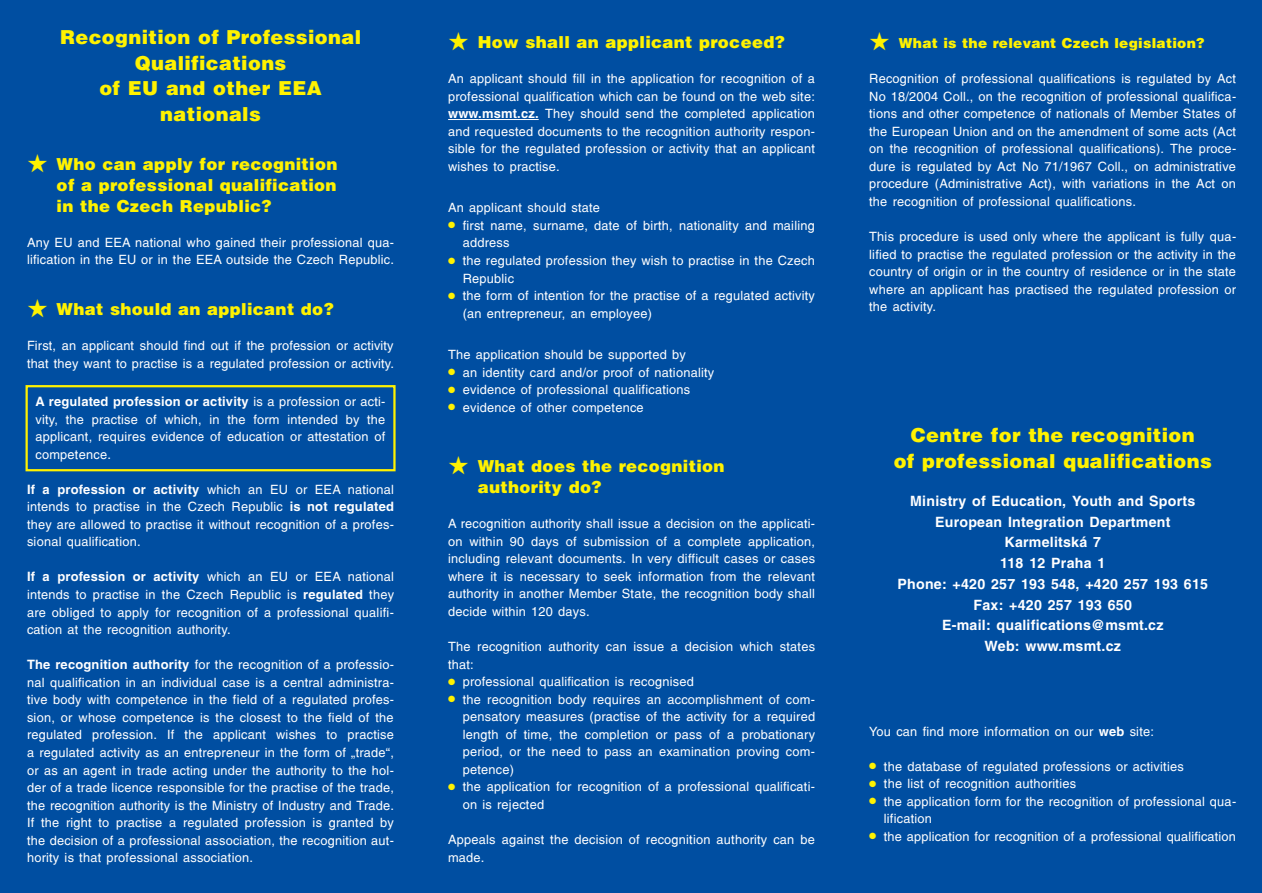
<style>
.page{position:relative;width:1262px;height:893px;background:#fff}
.page>*{position:absolute;margin:0;border:0;box-sizing:border-box;transform-origin:0 0}
.t1{font:21px/25.5px "Switzerland Black CE";letter-spacing:.02em;color:#fff200;text-align:center}
.t2{font:18px/20.7px "Switzerland Black CE";letter-spacing:.02em;color:#fff200;text-align:justify}
.t3{font:700 16.5px/20.7px "Switzerland CE";letter-spacing:.015em;color:#fff;text-align:center}
.t4{font:15px/17.5px "Switzerland CE";letter-spacing:.015em;color:#fff}
.t5{font:15px "Switzerland Black CE";letter-spacing:.02em;color:#fff200}
.s1{font-weight:700}
.s2{color:#fff200}
</style>
<div class="page">
<div style="left:0;top:0;width:1261px;height:892px;background:#004ea1"></div>
<hr style="left:448px;top:119px;width:30px;height:1px;background:#fff">
<hr style="left:478px;top:119px;width:61px;height:1px;background:#fff">
<div style="left:26px;top:385px;width:369px;height:86px;border:2px solid #fff200"></div>
<h1 class="t1" style="left:60px;top:25px;width:302px">Recognition of Professional<br>Qualifications<br>of EU and other EEA nationals</h1>
<p class="t2" style="left:57px;top:154px;width:282px;text-indent:-30px">★ Who can apply for recognition of a professional qualification in the Czech Republic?</p>
<p class="t4" style="left:27px;top:233px;width:368px">Any EU and EEA national who gained their professional qua&shy;lification in the EU or in the EEA outside the Czech Republic.</p>
<p class="t2" style="left:27px;top:299px;width:308px">★ What should an applicant do?</p>
<p class="t4" style="left:27px;top:336px;width:368px">First, an applicant should find out if the profession or activity that they want to practise is a regulated profession or activity.</p>
<p class="t4" style="left:36px;top:392px;width:351px;text-align:justify"><span class="s1">A regulated profession or activity</span> is a profession or acti&shy;vity, the practise of which, in the form intended by the applicant, requires evidence of education or attestation of competence.</p>
<p class="t4" style="left:27px;top:479px;width:368px;text-align:justify"><span class="s1">If a profession or activity</span> which an EU or EEA national intends to practise in the Czech Republic <span class="s1">is not regulated </span>they are allowed to practise it without recognition of a profes&shy;sional qualification.</p>
<p class="t4" style="left:27px;top:567px;width:368px;text-align:justify"><span class="s1">If a profession or activity</span> which an EU or EEA national intends to practise in the Czech Republic is <span class="s1">regulated</span> they are obliged to apply for recognition of a professional qualifi&shy;cation at the recognition authority.</p>
<p class="t4" style="left:27px;top:655px;width:368px;text-align:justify"><span class="s1">The recognition authority</span> for the recognition of a professio&shy;nal qualification in an individual case is a central administra&shy;tive body with competence in the field of a regulated profes&shy;sion, or whose competence is the closest to the field of the regulated profession. If the applicant wishes to practise a regulated activity as an entrepreneur in the form of „trade“, or as an agent in trade acting under the authority to the hol&shy;der of a trade licence responsible for the practise of the trade, the recognition authority is the Ministry of Industry and Trade.<br>If the right to practise a regulated profession is granted by the decision of a professional association, the recognition aut&shy;hority is that professional association.</p>
<p class="t2" style="left:448px;top:32px;width:338px">★ How shall an applicant proceed?</p>
<p class="t4" style="left:448px;top:69px;width:368px;text-align:justify">An applicant should fill in the application for recognition of a professional qualification which can be found on the web site: <span class="s1">www.msmt.cz.</span> They should send the completed application and requested documents to the recognition authority respon&shy;sible for the regulated profession or activity that an applicant wishes to practise.</p>
<p class="t4" style="left:448px;top:198px;width:153px">An applicant should state</p>
<p class="t4" style="left:463px;top:216px;width:354px;text-indent:-15px"><span class="s2">●</span> first name, surname, date of birth, nationality and mailing address</p>
<p class="t4" style="left:463px;top:251px;width:353px;text-indent:-15px"><span class="s2">●</span> the regulated profession they wish to practise in the Czech<br>Republic</p>
<p class="t4" style="left:463px;top:286px;width:354px;text-indent:-15px"><span class="s2">●</span> the form of intention for the practise of a regulated activity (an entrepreneur, an employee)</p>
<p class="t4" style="left:448px;top:345px;width:239px">The application should be supported by</p>
<p class="t4" style="left:448px;top:363px;width:268px"><span class="s2">●</span> an identity card and/or proof of nationality</p>
<p class="t4" style="left:448px;top:380px;width:243px"><span class="s2">●</span> evidence of professional qualifications</p>
<p class="t4" style="left:448px;top:398px;width:197px"><span class="s2">●</span> evidence of other competence</p>
<p class="t2" style="left:478px;top:456px;width:248px;text-indent:-30px">★ What does the recognition authority do?</p>
<p class="t4" style="left:448px;top:514px;width:368px;text-align:justify">A recognition authority shall issue a decision on the applicati&shy;on within 90 days of submission of a complete application, including relevant documents. In very difficult cases or cases where it is necessary to seek information from the relevant authority in another Member State, the recognition body shall decide within 120 days.</p>
<p class="t4" style="left:448px;top:637px;width:368px">The recognition authority can issue a decision which states that:</p>
<p class="t4" style="left:448px;top:672px;width:247px"><span class="s2">●</span> professional qualification is recognised</p>
<p class="t4" style="left:463px;top:689px;width:354px;text-align:justify;text-indent:-15px"><span class="s2">●</span> the recognition body requires an accomplishment of com&shy;pensatory measures (practise of the activity for a required length of time, the completion or pass of a probationary period, or the need to pass an examination proving com&shy;petence)</p>
<p class="t4" style="left:463px;top:777px;width:354px;text-indent:-15px"><span class="s2">●</span> the application for recognition of a professional qualificati&shy;on is rejected</p>
<p class="t4" style="left:448px;top:830px;width:368px">Appeals against the decision of recognition authority can be made.</p>
<p class="t5" style="left:869px;top:37px;width:337px">★ What is the relevant Czech legislation?</p>
<p class="t4" style="left:869px;top:69px;width:368px;text-align:justify">Recognition of professional qualifications is regulated by Act No 18/2004 Coll., on the recognition of professional qualifica&shy;tions and other competence of nationals of Member States of the European Union and on the amendment of some acts (Act on the recognition of professional qualifications). The proce&shy;dure is regulated by Act No 71/1967 Coll., on administrative procedure (Administrative Act), with variations in the Act on the recognition of professional qualifications.</p>
<p class="t4" style="left:869px;top:227px;width:368px;text-align:justify">This procedure is used only where the applicant is fully qua&shy;lified to practise the regulated profession or the activity in the country of origin or in the country of residence or in the state where an applicant has practised the regulated profession or the activity.</p>
<h1 class="t1" style="left:893px;top:423px;width:320px">Centre for the recognition<br>of professional qualifications</h1>
<p class="t3" style="left:897px;top:490px;width:312px">Ministry of Education, Youth and Sports<br>European Integration Department<br>Karmelitská 7<br>118 12 Praha 1<br>Phone: +420 257 193 548, +420 257 193 615<br>Fax: +420 257 193 650<br>E-mail: qualifications@msmt.cz<br>Web: www.msmt.cz</p>
<p class="t4" style="left:869px;top:721px;width:286px">You can find more information on our <span class="s1">web</span> site:</p>
<p class="t4" style="left:869px;top:756px;width:316px"><span class="s2">●</span> the database of regulated professions or activities</p>
<p class="t4" style="left:869px;top:774px;width:208px"><span class="s2">●</span> the list of recognition authorities</p>
<p class="t4" style="left:884px;top:791px;width:354px;text-indent:-15px"><span class="s2">●</span> the application form for the recognition of professional qua&shy;lification</p>
<p class="t4" style="left:869px;top:827px;width:368px"><span class="s2">●</span> the application for recognition of a professional qualification</p>
</div>
